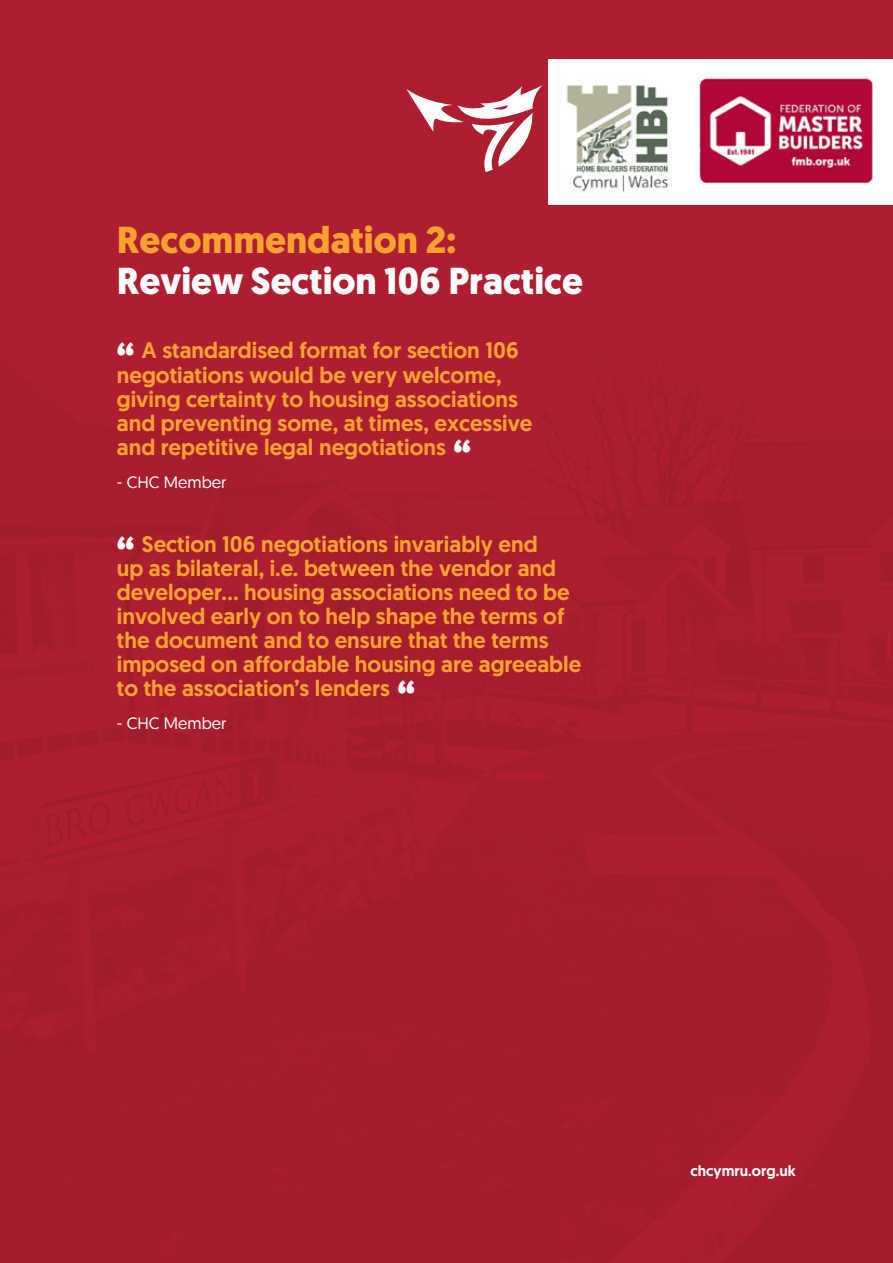
<style>
.page{position:relative;width:893px;height:1263px;background:#a91d2f}
.page>*{position:absolute;margin:0;border:0;box-sizing:border-box;transform-origin:0 0}
.t1{font:700 37.5px "Geomanist";color:#fff}
.t2{font:700 37.5px "Geomanist";color:#f9a130}
.t3{font:500 22.5px/24px "Geomanist";color:#f9a130}
.t4{font:16.5px "Geomanist";color:#fff}
.t5{font:500 15px "Geomanist";color:#fff}
.s1{font-weight:700;font-size:37.5px;color:#fff}
</style>
<div class="page">
<svg style="left:406px;top:85px;width:143px;height:87px"></svg>
<div style="left:549px;top:60px;width:344px;height:145px;background:#fff"></div>
<img style="left:566px;top:85px;width:103px;height:107px">
<img style="left:699px;top:78px;width:174px;height:106px">
<h1 class="t2" style="left:117px;top:215px;width:341px">Recommendation 2:</h1>
<h1 class="t1" style="left:117px;top:256px;width:468px">Review Section 106 Practice</h1>
<p class="t3" style="left:117px;top:338px;width:417px"><span class="s1">“</span> A standardised format for section 106 negotiations would be very welcome, giving certainty to housing associations and preventing some, at times, excessive and repetitive legal negotiations <span class="s1">“</span></p>
<p class="t4" style="left:117px;top:471px;width:111px">- CHC Member</p>
<p class="t3" style="left:117px;top:532px;width:466px"><span class="s1">“</span> Section 106 negotiations invariably end<br>up as bilateral, i.e. between the vendor and developer… housing associations need to be involved early on to help shape the terms of the document and to ensure that the terms imposed on affordable housing are agreeable to the association’s lenders <span class="s1">“</span></p>
<p class="t4" style="left:117px;top:712px;width:111px">- CHC Member</p>
<p class="t5" style="left:690px;top:1160px;width:107px">chcymru.org.uk</p>
</div>
